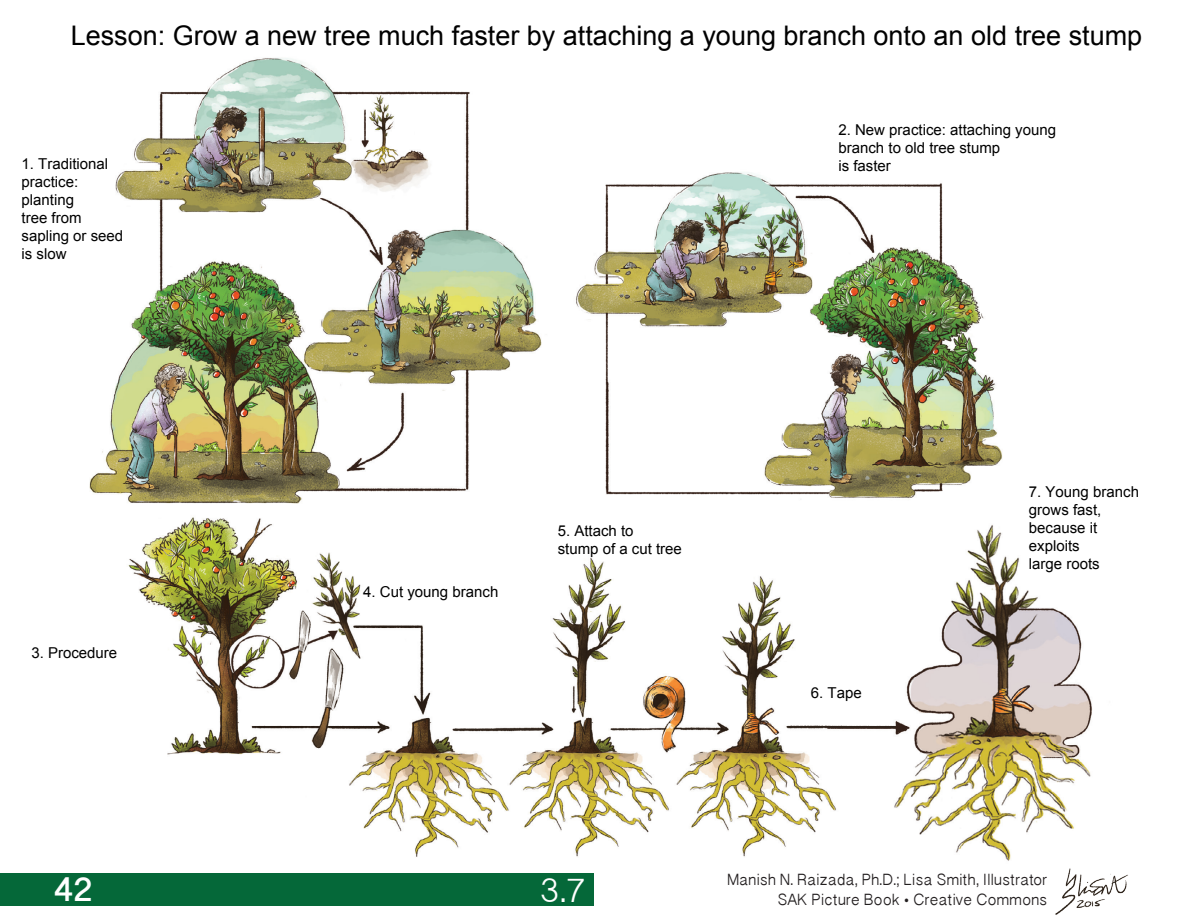
<style>
.page{position:relative;width:1188px;height:918px;background:#fff}
.page>*{position:absolute;margin:0;border:0;box-sizing:border-box;transform-origin:0 0}
.t1{font:39px "Oriya Sangam MN";color:#fff}
.t2{font:700 39px "Oriya Sangam MN";color:#fff}
.t3{font:27px "Arial";color:#000}
.t4{font:18px "Oriya Sangam MN";color:#231f20}
.t5{font:15px/18px "Arial";color:#000}
</style>
<div class="page">
<img style="left:1055px;top:868px;width:73px;height:47px">
<div style="left:0;top:874px;width:594px;height:32px;background:#056839"></div>
<img style="left:89px;top:58px;width:1003px;height:803px">
<h2 class="t3" style="left:71px;top:18px;width:1073px">Lesson: Grow a new tree much faster by attaching a young branch onto an old tree stump</h2>
<p class="t5" style="left:22px;top:155px;width:103px">1. Traditional practice: planting<br>tree from sapling or seed is slow</p>
<p class="t5" style="left:838px;top:121px;width:219px">2. New practice: attaching young branch to old tree stump<br>is faster</p>
<p class="t5" style="left:31px;top:644px;width:87px">3. Procedure</p>
<p class="t5" style="left:363px;top:583px;width:137px">4. Cut young branch</p>
<p class="t5" style="left:558px;top:522px;width:126px">5. Attach to<br>stump of a cut tree</p>
<p class="t5" style="left:811px;top:684px;width:52px">6. Tape</p>
<p class="t5" style="left:1029px;top:483px;width:112px">7. Young branch grows fast, because it exploits<br>large roots</p>
<h1 class="t2" style="left:54px;top:865px;width:41px">42</h1>
<p class="t1" style="left:540px;top:866px;width:48px">3.7</p>
<p class="t4" style="left:727px;top:868px;width:322px">Manish N. Raizada, Ph.D.; Lisa Smith, Illustrator</p>
<p class="t4" style="left:777px;top:888px;width:271px">SAK Picture Book • Creative Commons</p>
</div>
